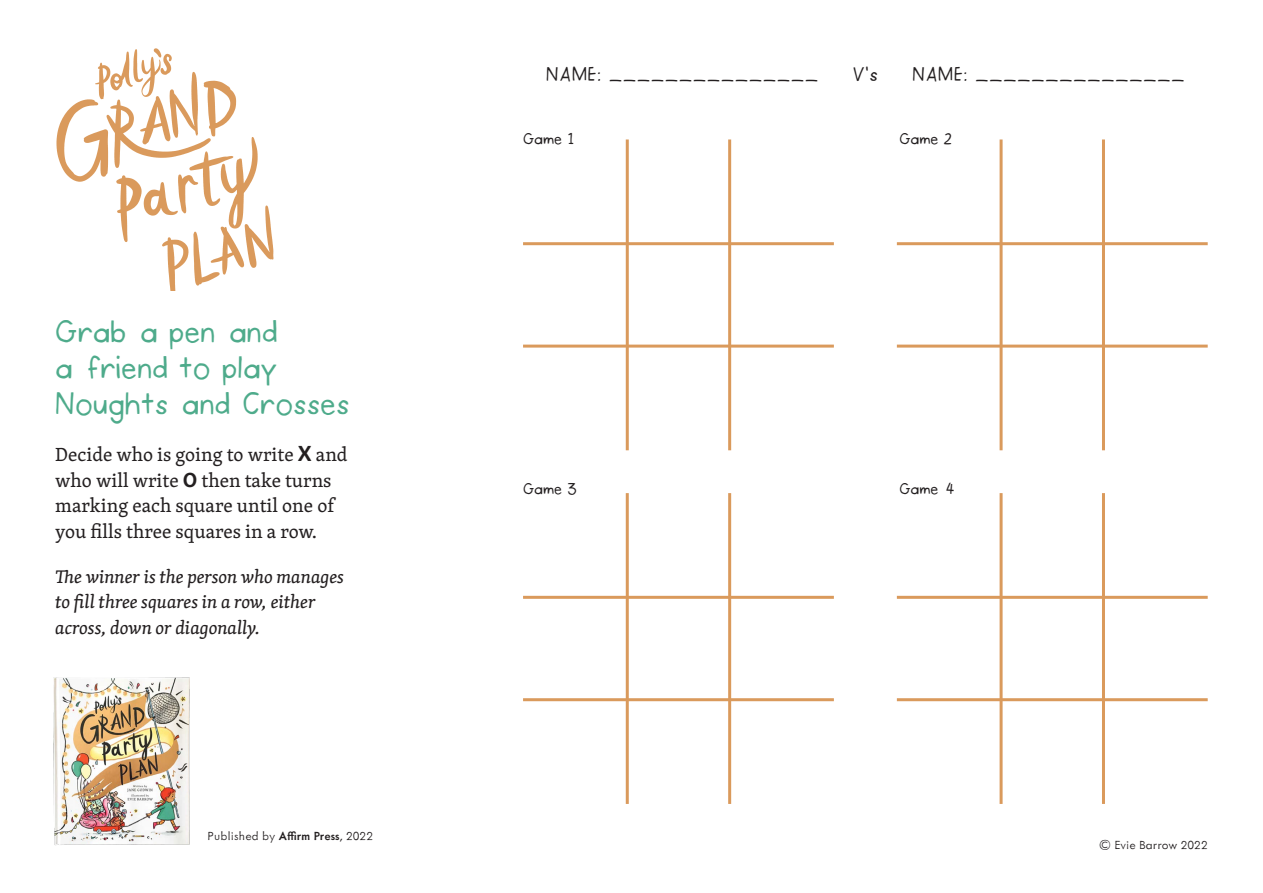
<style>
.page{position:relative;width:1263px;height:893px;background:#fff}
.page>*{position:absolute;margin:0;border:0;box-sizing:border-box;transform-origin:0 0}
.t1{font:30px/36px "Abc 123 sans 1";color:#4eab8b}
.t2{font:19.5px/25.5px "Skolar Latin";color:#231f20}
.t3{font:italic 18.75px/25.5px "Skolar Latin";color:#231f20}
.t4{font:18.75px "Abc 123 sans 1";letter-spacing:.05em;color:#231f20}
.t5{font:15px "Abc 123 sans 1";color:#231f20}
.t6{font:300 13.5px "Metallophile Sp 8";color:#231f20}
.s1{font-family:"Skolar Sans Latn";font-weight:700;font-size:22.5px}
.s2{font-family:"Skolar Sans Latn";font-weight:700;font-size:21px}
.s3{font-weight:500}
</style>
<div class="page">
<img style="left:54px;top:677px;width:136px;height:169px">
<img style="left:56px;top:48px;width:218px;height:243px">
<hr style="left:626px;top:493px;width:3px;height:311px;background:#da9a5c">
<hr style="left:728px;top:493px;width:3px;height:311px;background:#da9a5c">
<hr style="left:523px;top:596px;width:311px;height:3px;background:#da9a5c">
<hr style="left:523px;top:698px;width:311px;height:3px;background:#da9a5c">
<hr style="left:626px;top:139px;width:3px;height:311px;background:#da9a5c">
<hr style="left:728px;top:139px;width:3px;height:311px;background:#da9a5c">
<hr style="left:523px;top:242px;width:311px;height:3px;background:#da9a5c">
<hr style="left:523px;top:345px;width:311px;height:3px;background:#da9a5c">
<hr style="left:999px;top:139px;width:3px;height:311px;background:#da9a5c">
<hr style="left:1102px;top:139px;width:3px;height:311px;background:#da9a5c">
<hr style="left:897px;top:242px;width:311px;height:3px;background:#da9a5c">
<hr style="left:897px;top:345px;width:311px;height:3px;background:#da9a5c">
<hr style="left:999px;top:493px;width:3px;height:311px;background:#da9a5c">
<hr style="left:1102px;top:493px;width:3px;height:311px;background:#da9a5c">
<hr style="left:897px;top:596px;width:311px;height:3px;background:#da9a5c">
<hr style="left:897px;top:698px;width:311px;height:3px;background:#da9a5c">
<p class="t1" style="left:55px;top:317px;width:296px">Grab a pen and<br>a friend to play<br>Noughts and Crosses</p>
<p class="t2" style="left:55px;top:441px;width:294px">Decide who is going to write <span class="s1">X</span> and who will write <span class="s2">O</span> then take turns marking each square until one of you fills three squares in a row.</p>
<p class="t3" style="left:55px;top:563px;width:290px">The winner is the person who manages to fill three squares in a row, either across, down or diagonally.</p>
<p class="t6" style="left:207px;top:827px;width:167px">Published by <span class="s3">Affirm Press</span>, 2022</p>
<p class="t4" style="left:546px;top:66px;width:273px">NAME: _______________</p>
<p class="t4" style="left:853px;top:66px;width:27px">V’s</p>
<p class="t4" style="left:912px;top:66px;width:273px">NAME: _______________</p>
<p class="t5" style="left:523px;top:132px;width:52px">Game 1</p>
<p class="t5" style="left:899px;top:132px;width:54px">Game 2</p>
<p class="t5" style="left:523px;top:481px;width:55px">Game 3</p>
<p class="t5" style="left:899px;top:481px;width:57px">Game 4</p>
<p class="t6" style="left:1099px;top:836px;width:110px">© Evie Barrow 2022</p>
</div>
